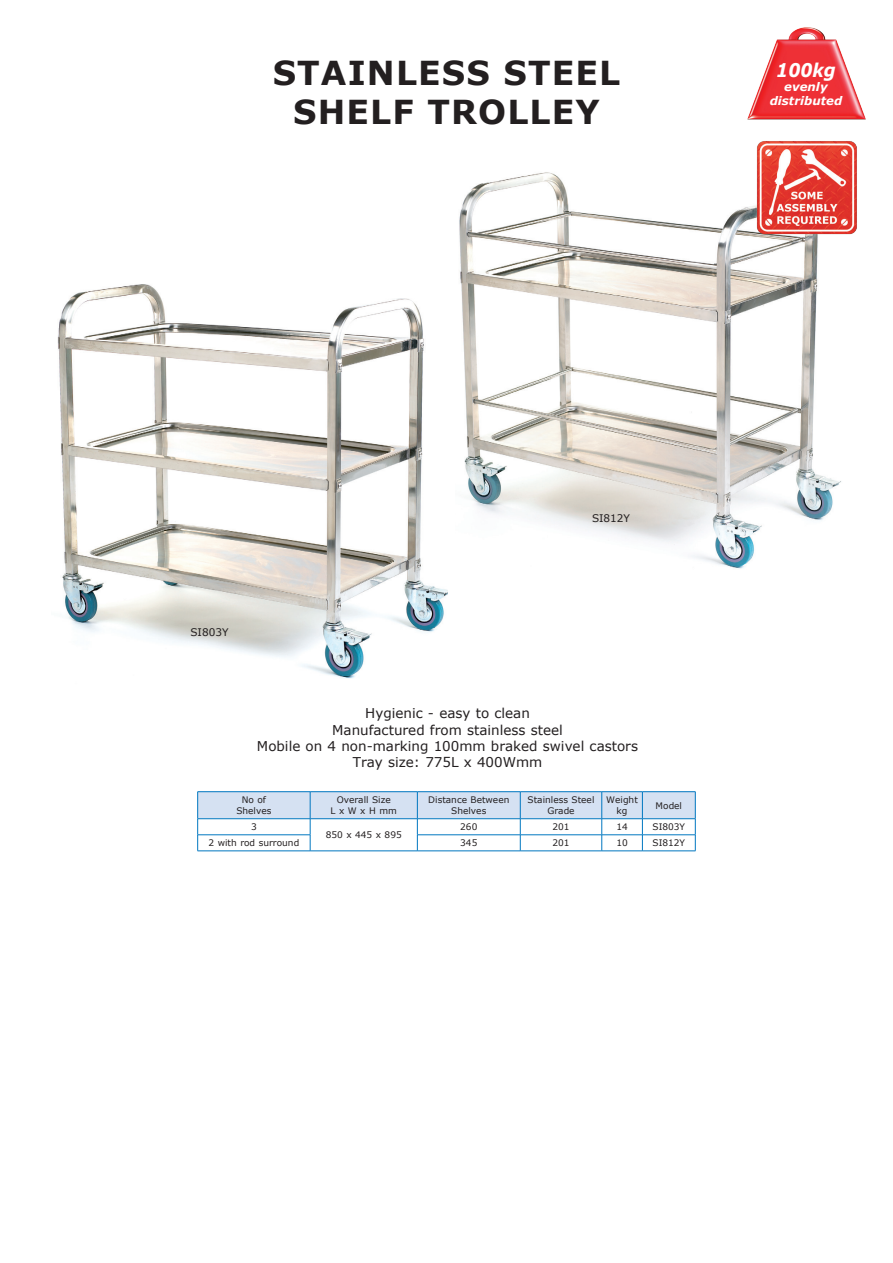
<style>
.page{position:relative;width:893px;height:1263px;background:#fff}
.page>*{position:absolute;margin:0;border:0;box-sizing:border-box;transform-origin:0 0}
.t1{font:700 33px "Verdana";letter-spacing:.035em;color:#231f20}
.t2{font:italic 700 18.9px "Verdana";color:#fff;scale:.9 1}
.t3{font:13.5px "Verdana";color:#231f20}
.t4{font:italic 700 11.7px/14.1px "Verdana";color:#fff;text-align:center}
.t5{font:10.5px "Verdana";color:#231f20}
.t6{font:9px/10.8px "Verdana";color:#231f20;text-align:center}
</style>
<div class="page">
<img style="left:57px;top:284px;width:390px;height:395px">
<img style="left:459px;top:172px;width:382px;height:397px">
<img style="left:752px;top:165px;width:105px;height:73px">
<img style="left:747px;top:27px;width:119px;height:138px">
<hr style="left:197px;top:791px;width:113px;height:1px;background:#0077c0">
<hr style="left:310px;top:791px;width:107px;height:1px;background:#0077c0">
<hr style="left:417px;top:791px;width:103px;height:1px;background:#0077c0">
<hr style="left:520px;top:791px;width:82px;height:1px;background:#0077c0">
<hr style="left:602px;top:791px;width:40px;height:1px;background:#0077c0">
<hr style="left:642px;top:791px;width:53px;height:1px;background:#0077c0">
<hr style="left:197px;top:851px;width:113px;height:1px;background:#0077c0">
<hr style="left:310px;top:851px;width:107px;height:1px;background:#0077c0">
<hr style="left:417px;top:851px;width:103px;height:1px;background:#0077c0">
<hr style="left:520px;top:851px;width:82px;height:1px;background:#0077c0">
<hr style="left:602px;top:851px;width:40px;height:1px;background:#0077c0">
<hr style="left:642px;top:851px;width:53px;height:1px;background:#0077c0">
<svg style="left:197px;top:792px;width:499px;height:59px"></svg>
<p class="t1" style="left:273px;top:49px;width:349px">STAINLESS STEEL</p>
<p class="t1" style="left:293px;top:89px;width:308px">SHELF TROLLEY</p>
<p class="t2" style="left:776px;top:57px;width:67px">100kg</p>
<p class="t4" style="left:770px;top:79px;width:74px">evenly distributed</p>
<p class="t5" style="left:592px;top:511px;width:40px">SI812Y</p>
<p class="t5" style="left:190px;top:625px;width:40px">SI803Y</p>
<p class="t3" style="left:365px;top:704px;width:166px">Hygienic - easy to clean</p>
<p class="t3" style="left:332px;top:720px;width:232px">Manufactured from stainless steel</p>
<p class="t3" style="left:257px;top:736px;width:383px">Mobile on 4 non-marking 100mm braked swivel castors</p>
<p class="t3" style="left:353px;top:753px;width:191px">Tray size: 775L x 400Wmm</p>
<p class="t6" style="left:236px;top:794px;width:37px">No of<br>Shelves</p>
<p class="t6" style="left:337px;top:794px;width:56px">Overall Size</p>
<p class="t6" style="left:331px;top:805px;width:68px">L x W x H mm</p>
<p class="t6" style="left:428px;top:794px;width:83px">Distance Between<br>Shelves</p>
<p class="t6" style="left:528px;top:794px;width:68px">Stainless Steel</p>
<p class="t6" style="left:547px;top:805px;width:29px">Grade</p>
<p class="t6" style="left:606px;top:794px;width:33px">Weight kg</p>
<p class="t6" style="left:656px;top:800px;width:28px">Model</p>
<p class="t6" style="left:460px;top:821px;width:19px">260</p>
<p class="t6" style="left:552px;top:821px;width:19px">201</p>
<p class="t6" style="left:616px;top:821px;width:13px">14</p>
<p class="t6" style="left:652px;top:821px;width:34px">SI803Y</p>
<p class="t6" style="left:251px;top:821px;width:7px">3</p>
<p class="t6" style="left:326px;top:829px;width:78px">850 x 445 x 895</p>
<p class="t6" style="left:209px;top:837px;width:92px">2 with rod surround</p>
<p class="t6" style="left:460px;top:837px;width:19px">345</p>
<p class="t6" style="left:552px;top:837px;width:19px">201</p>
<p class="t6" style="left:616px;top:837px;width:13px">10</p>
<p class="t6" style="left:652px;top:837px;width:34px">SI812Y</p>
</div>
